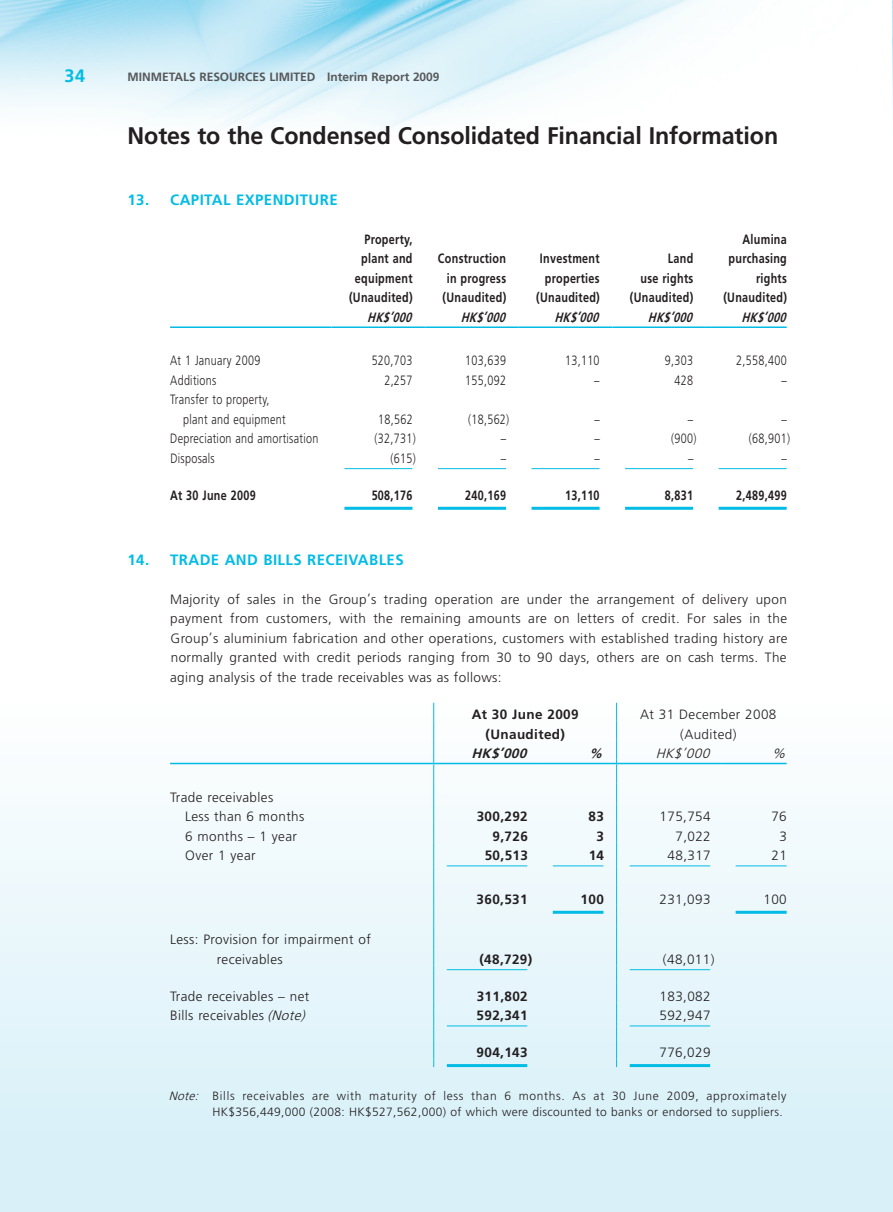
<style>
.page{position:relative;width:893px;height:1212px;background:#fff}
.page>*{position:absolute;margin:0;border:0;box-sizing:border-box;transform-origin:0 0}
.t1{font:700 24px "Frutiger LT Std";letter-spacing:-.005em;color:#231f20}
.t2{font:700 18px "Frutiger LT Std";color:#02bce5}
.t3{font:700 15px "Frutiger LT Std";letter-spacing:.03em;color:#02bce5}
.t4{font:300 13.5px/19.5px "Frutiger LT Std";letter-spacing:.03em;color:#231f20}
.t5{font:700 13.5px/19.5px "Frutiger LT Std";letter-spacing:.03em;color:#231f20;text-align:right;scale:.8 1}
.t6{font:300 13.5px/19.5px "Frutiger LT Std";letter-spacing:.03em;color:#231f20;scale:.8 1}
.t7{font:700 13.5px "Frutiger LT Std";letter-spacing:.03em;color:#231f20}
.t8{font:italic 700 13.5px "Frutiger LT Std";color:#231f20;scale:.8 1}
.t9{font:italic 700 13.5px "Frutiger LT Std";color:#231f20}
.t10{font:italic 300 13.5px "Frutiger LT Std";color:#231f20}
.t11{font:300 12px/16.5px "Frutiger LT Std";letter-spacing:.04em;color:#231f20}
.t12{font:700 12px "Frutiger LT Std";color:#57585a}
.s1{font-style:italic}
</style>
<div class="page">
<img style="left:0;top:0;width:893px;height:131px">
<div style="left:0;top:698px;width:893px;height:514px;background:linear-gradient(to bottom,#fcfefe,#d5eff8)"></div>
<svg style="left:892px;top:698px;width:1px;height:514px"></svg>
<hr style="left:170px;top:326px;width:162px;height:2px;background:#02bce5">
<hr style="left:332px;top:326px;width:93px;height:2px;background:#02bce5">
<hr style="left:425px;top:326px;width:94px;height:2px;background:#02bce5">
<hr style="left:519px;top:326px;width:93px;height:2px;background:#02bce5">
<hr style="left:612px;top:326px;width:94px;height:2px;background:#02bce5">
<hr style="left:706px;top:326px;width:81px;height:2px;background:#02bce5">
<hr style="left:344px;top:468px;width:68px;height:1px;background:#02bce5">
<hr style="left:438px;top:468px;width:68px;height:1px;background:#02bce5">
<hr style="left:531px;top:468px;width:69px;height:1px;background:#02bce5">
<hr style="left:625px;top:468px;width:68px;height:1px;background:#02bce5">
<hr style="left:719px;top:468px;width:68px;height:1px;background:#02bce5">
<hr style="left:344px;top:507px;width:68px;height:3px;background:#02bce5">
<hr style="left:438px;top:507px;width:68px;height:3px;background:#02bce5">
<hr style="left:531px;top:507px;width:69px;height:3px;background:#02bce5">
<hr style="left:625px;top:507px;width:68px;height:3px;background:#02bce5">
<hr style="left:719px;top:507px;width:68px;height:3px;background:#02bce5">
<hr style="left:433px;top:926px;width:1px;height:39px;background:#02bce5">
<hr style="left:616px;top:926px;width:1px;height:39px;background:#02bce5">
<svg style="left:433px;top:965px;width:1px;height:102px"></svg>
<svg style="left:616px;top:965px;width:1px;height:102px"></svg>
<svg style="left:433px;top:703px;width:1px;height:223px"></svg>
<svg style="left:616px;top:703px;width:1px;height:223px"></svg>
<hr style="left:170px;top:763px;width:263px;height:1px;background:#02bce5">
<hr style="left:434px;top:763px;width:106px;height:1px;background:#02bce5">
<hr style="left:540px;top:763px;width:76px;height:1px;background:#02bce5">
<hr style="left:617px;top:763px;width:106px;height:1px;background:#02bce5">
<hr style="left:723px;top:763px;width:64px;height:1px;background:#02bce5">
<hr style="left:447px;top:865px;width:80px;height:1px;background:#02bce5">
<hr style="left:553px;top:865px;width:50px;height:1px;background:#02bce5">
<hr style="left:630px;top:865px;width:80px;height:1px;background:#02bce5">
<hr style="left:736px;top:865px;width:51px;height:1px;background:#02bce5">
<hr style="left:553px;top:911px;width:50px;height:3px;background:#02bce5">
<hr style="left:736px;top:911px;width:51px;height:3px;background:#02bce5">
<hr style="left:447px;top:969px;width:80px;height:1px;background:#02bce5">
<hr style="left:630px;top:969px;width:80px;height:1px;background:#02bce5">
<hr style="left:447px;top:1025px;width:80px;height:1px;background:#02bce5">
<hr style="left:630px;top:1025px;width:80px;height:1px;background:#02bce5">
<hr style="left:447px;top:1064px;width:80px;height:3px;background:#02bce5">
<hr style="left:630px;top:1064px;width:80px;height:3px;background:#02bce5">
<h2 class="t2" style="left:65px;top:65px;width:22px">34</h2>
<p class="t12" style="left:128px;top:70px;width:314px">MINMETALS RESOURCES LIMITED Interim Report 2009</p>
<h1 class="t1" style="left:128px;top:121px;width:652px">Notes to the Condensed Consolidated Financial Information</h1>
<p class="t3" style="left:128px;top:191px;width:212px">13. CAPITAL EXPENDITURE</p>
<p class="t5" style="left:355px;top:229px;width:74px">Property, plant and equipment</p>
<p class="t5" style="left:438px;top:249px;width:87px">Construction in progress</p>
<p class="t5" style="left:540px;top:249px;width:76px;text-align:center">Investment properties</p>
<p class="t5" style="left:640px;top:249px;width:68px">Land<br>use rights</p>
<p class="t5" style="left:729px;top:229px;width:74px">Alumina purchasing rights</p>
<p class="t5" style="left:349px;top:288px;width:81px">(Unaudited)</p>
<p class="t5" style="left:443px;top:288px;width:81px">(Unaudited)</p>
<p class="t5" style="left:536px;top:288px;width:81px">(Unaudited)</p>
<p class="t5" style="left:630px;top:288px;width:81px">(Unaudited)</p>
<p class="t5" style="left:723px;top:288px;width:81px">(Unaudited)</p>
<p class="t8" style="left:367px;top:309px;width:62px">HK$’000</p>
<p class="t8" style="left:461px;top:309px;width:62px">HK$’000</p>
<p class="t8" style="left:554px;top:309px;width:62px">HK$’000</p>
<p class="t8" style="left:648px;top:309px;width:62px">HK$’000</p>
<p class="t8" style="left:741px;top:309px;width:62px">HK$’000</p>
<p class="t6" style="left:170px;top:351px;width:114px">At 1 January 2009</p>
<p class="t6" style="left:372px;top:351px;width:53px">520,703</p>
<p class="t6" style="left:465px;top:351px;width:53px">103,639</p>
<p class="t6" style="left:565px;top:351px;width:45px">13,110</p>
<p class="t6" style="left:665px;top:351px;width:37px">9,303</p>
<p class="t6" style="left:736px;top:351px;width:65px">2,558,400</p>
<p class="t6" style="left:170px;top:371px;width:59px">Additions</p>
<p class="t6" style="left:384px;top:371px;width:37px">2,257</p>
<p class="t6" style="left:465px;top:371px;width:53px">155,092</p>
<p class="t6" style="left:594px;top:371px;width:8px">–</p>
<p class="t6" style="left:675px;top:371px;width:25px">428</p>
<p class="t6" style="left:781px;top:371px;width:8px">–</p>
<p class="t6" style="left:183px;top:390px;width:130px;text-indent:-13px">Transfer to property, plant and equipment</p>
<p class="t6" style="left:378px;top:410px;width:45px">18,562</p>
<p class="t6" style="left:468px;top:410px;width:53px">(18,562)</p>
<p class="t6" style="left:594px;top:410px;width:8px">–</p>
<p class="t6" style="left:688px;top:410px;width:8px">–</p>
<p class="t6" style="left:781px;top:410px;width:8px">–</p>
<p class="t6" style="left:170px;top:429px;width:187px">Depreciation and amortisation</p>
<p class="t6" style="left:375px;top:429px;width:53px">(32,731)</p>
<p class="t6" style="left:501px;top:429px;width:8px">–</p>
<p class="t6" style="left:594px;top:429px;width:8px">–</p>
<p class="t6" style="left:671px;top:429px;width:33px">(900)</p>
<p class="t6" style="left:749px;top:429px;width:53px">(68,901)</p>
<p class="t6" style="left:170px;top:448px;width:57px">Disposals</p>
<p class="t6" style="left:391px;top:448px;width:33px">(615)</p>
<p class="t6" style="left:501px;top:448px;width:8px">–</p>
<p class="t6" style="left:594px;top:448px;width:8px">–</p>
<p class="t6" style="left:688px;top:448px;width:8px">–</p>
<p class="t6" style="left:782px;top:448px;width:8px">–</p>
<p class="t5" style="left:170px;top:485px;width:108px">At 30 June 2009</p>
<p class="t5" style="left:372px;top:485px;width:53px">508,176</p>
<p class="t5" style="left:465px;top:485px;width:53px">240,169</p>
<p class="t5" style="left:565px;top:485px;width:45px">13,110</p>
<p class="t5" style="left:665px;top:485px;width:37px">8,831</p>
<p class="t5" style="left:736px;top:485px;width:65px">2,489,499</p>
<p class="t3" style="left:128px;top:550px;width:278px">14. TRADE AND BILLS RECEIVABLES</p>
<p class="t4" style="left:170px;top:589px;width:619px;text-align:justify">Majority of sales in the Group’s trading operation are under the arrangement of delivery upon payment from customers, with the remaining amounts are on letters of credit. For sales in the Group’s aluminium fabrication and other operations, customers with established trading history are normally granted with credit periods ranging from 30 to 90 days, others are on cash terms. The aging analysis of the trade receivables was as follows:</p>
<p class="t7" style="left:472px;top:706px;width:108px">At 30 June 2009</p>
<p class="t4" style="left:640px;top:705px;width:138px">At 31 December 2008</p>
<p class="t7" style="left:485px;top:726px;width:81px">(Unaudited)</p>
<p class="t4" style="left:680px;top:724px;width:58px">(Audited)</p>
<p class="t9" style="left:471px;top:745px;width:61px">HK$’000</p>
<p class="t9" style="left:589px;top:745px;width:19px">%</p>
<p class="t10" style="left:656px;top:746px;width:59px">HK$’000</p>
<p class="t10" style="left:772px;top:746px;width:19px">%</p>
<p class="t4" style="left:185px;top:787px;width:121px;text-indent:-15px">Trade receivables<br>Less than 6 months</p>
<p class="t7" style="left:477px;top:808px;width:53px">300,292</p>
<p class="t7" style="left:589px;top:808px;width:17px">83</p>
<p class="t4" style="left:660px;top:807px;width:53px">175,754</p>
<p class="t4" style="left:771px;top:807px;width:17px">76</p>
<p class="t4" style="left:185px;top:826px;width:113px">6 months – 1 year</p>
<p class="t7" style="left:493px;top:828px;width:37px">9,726</p>
<p class="t7" style="left:596px;top:828px;width:9px">3</p>
<p class="t4" style="left:675px;top:826px;width:37px">7,022</p>
<p class="t4" style="left:779px;top:826px;width:9px">3</p>
<p class="t4" style="left:185px;top:846px;width:72px">Over 1 year</p>
<p class="t7" style="left:485px;top:847px;width:45px">50,513</p>
<p class="t7" style="left:589px;top:847px;width:17px">14</p>
<p class="t4" style="left:668px;top:846px;width:45px">48,317</p>
<p class="t4" style="left:772px;top:846px;width:17px">21</p>
<p class="t7" style="left:477px;top:891px;width:53px">360,531</p>
<p class="t7" style="left:581px;top:891px;width:25px">100</p>
<p class="t4" style="left:659px;top:889px;width:53px">231,093</p>
<p class="t4" style="left:763px;top:889px;width:25px">100</p>
<p class="t4" style="left:217px;top:930px;width:155px;text-indent:-47px">Less: Provision for impairment of receivables</p>
<p class="t7" style="left:479px;top:951px;width:54px">(48,729)</p>
<p class="t4" style="left:663px;top:949px;width:53px">(48,011)</p>
<p class="t4" style="left:170px;top:986px;width:141px">Trade receivables – net</p>
<p class="t7" style="left:477px;top:988px;width:53px">311,802</p>
<p class="t4" style="left:660px;top:986px;width:53px">183,082</p>
<p class="t4" style="left:170px;top:1006px;width:140px">Bills receivables <span class="s1">(Note)</span></p>
<p class="t7" style="left:477px;top:1007px;width:53px">592,341</p>
<p class="t4" style="left:659px;top:1006px;width:53px">592,947</p>
<p class="t7" style="left:477px;top:1044px;width:53px">904,143</p>
<p class="t4" style="left:659px;top:1042px;width:53px">776,029</p>
<p class="t11" style="left:212px;top:1087px;width:576px;text-indent:-44px"><span class="s1">Note:</span> Bills receivables are with maturity of less than 6 months. As at 30 June 2009, approximately<br>HK$356,449,000 (2008: HK$527,562,000) of which were discounted to banks or endorsed to suppliers.</p>
</div>
